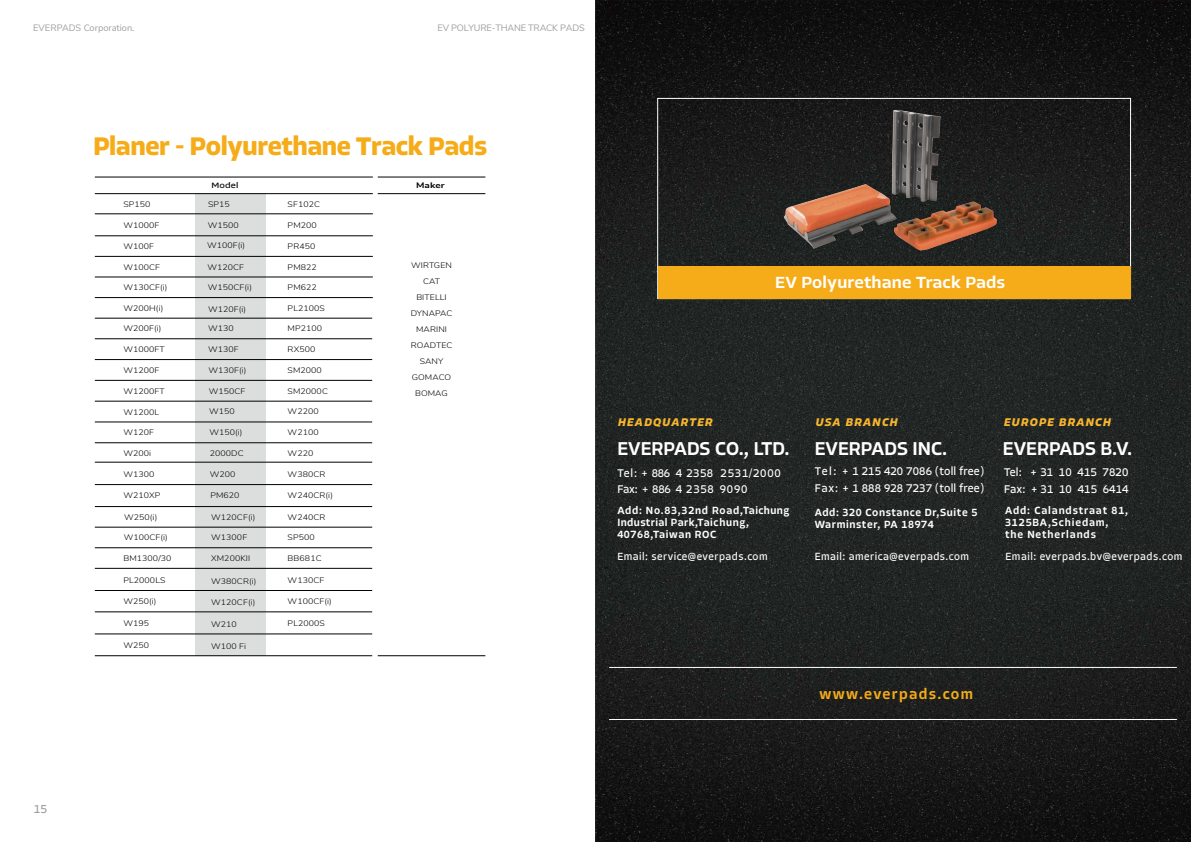
<style>
.page{position:relative;width:1191px;height:842px;background:#fff}
.page>*{position:absolute;margin:0;border:0;box-sizing:border-box;transform-origin:0 0}
.t1{font:700 26.3px "Allotrope";letter-spacing:-.015em;color:#f6ac19}
.t2{font:500 19.3px "Allotrope";letter-spacing:.005em;color:#fff}
.t3{font:500 16.7px "Allotrope";letter-spacing:.01em;color:#fff;scale:1.07 1}
.t4{font:500 15px "Allotrope";letter-spacing:.09em;color:#f6ac19}
.t5{font:12px "Allotrope";color:#9f9fa0}
.t6{font:11.6px/16.5px "Allotrope";letter-spacing:.015em;color:#fff}
.t7{font:11.6px/16.4px "Allotrope";letter-spacing:.06em;color:#fff}
.t8{font:italic 700 11.6px "Allotrope";letter-spacing:.11em;color:#f8b62d}
.t9{font:500 10.8px/12.3px "Allotrope";letter-spacing:.06em;color:#fff}
.t10{font:10.8px "Allotrope";letter-spacing:.045em;color:#fff}
.t11{font:500 10.8px/12.3px "Allotrope";letter-spacing:.08em;color:#fff}
.t12{font:9.2px "Nunito Sans";letter-spacing:-.02em;color:#9f9fa0}
.t13{font:9.2px "Nunito Sans";color:#9f9fa0}
.t14{font:300 8px/16px "Nunito Sans";letter-spacing:.01em;color:#040000;text-align:center;scale:1.1 1}
.t15{font:8px "Allotrope";letter-spacing:.01em;color:#040000;scale:1.25 1}
.t16{font:700 8px "Nunito Sans";letter-spacing:.01em;color:#040000;scale:1.25 1}
</style>
<div class="page">
<div style="left:196px;top:194px;width:70px;height:462px;background:#dcdddd"></div>
<img style="left:595px;top:0;width:596px;height:842px">
<hr style="left:609px;top:667px;width:567px;height:1px;background:#fff">
<hr style="left:609px;top:719px;width:567px;height:1px;background:#fff">
<img style="left:764px;top:85px;width:244px;height:176px">
<div style="left:657px;top:266px;width:473px;height:33px;background:#f6ac19"></div>
<hr style="left:95px;top:177px;width:278px;height:1px;background:#040000">
<hr style="left:95px;top:193px;width:278px;height:1px;background:#040000">
<hr style="left:95px;top:214px;width:278px;height:1px;background:#040000">
<hr style="left:95px;top:236px;width:278px;height:1px;background:#040000">
<hr style="left:95px;top:256px;width:278px;height:1px;background:#040000">
<hr style="left:95px;top:277px;width:278px;height:1px;background:#040000">
<hr style="left:95px;top:297px;width:278px;height:1px;background:#040000">
<hr style="left:95px;top:318px;width:277px;height:1px;background:#040000">
<hr style="left:95px;top:339px;width:277px;height:1px;background:#040000">
<hr style="left:95px;top:359px;width:277px;height:1px;background:#040000">
<hr style="left:95px;top:380px;width:277px;height:1px;background:#040000">
<hr style="left:95px;top:401px;width:277px;height:1px;background:#040000">
<hr style="left:95px;top:422px;width:277px;height:1px;background:#040000">
<hr style="left:95px;top:443px;width:277px;height:1px;background:#040000">
<hr style="left:95px;top:484px;width:277px;height:1px;background:#040000">
<hr style="left:95px;top:462px;width:277px;height:1px;background:#040000">
<hr style="left:95px;top:506px;width:277px;height:1px;background:#040000">
<hr style="left:95px;top:527px;width:277px;height:1px;background:#040000">
<hr style="left:95px;top:548px;width:277px;height:1px;background:#040000">
<hr style="left:95px;top:568px;width:277px;height:1px;background:#040000">
<hr style="left:95px;top:590px;width:277px;height:1px;background:#040000">
<hr style="left:95px;top:612px;width:277px;height:1px;background:#040000">
<hr style="left:95px;top:634px;width:277px;height:1px;background:#040000">
<hr style="left:95px;top:655px;width:277px;height:1px;background:#040000">
<hr style="left:378px;top:177px;width:107px;height:1px;background:#040000">
<hr style="left:378px;top:193px;width:107px;height:1px;background:#040000">
<hr style="left:378px;top:655px;width:107px;height:1px;background:#040000">
<p class="t13" style="left:33px;top:21px;width:103px">EVERPADS Corporation.</p>
<p class="t12" style="left:437px;top:21px;width:149px">EV POLYURE-THANE TRACK PADS</p>
<h1 class="t1" style="left:93px;top:129px;width:395px">Planer - Polyurethane Track Pads</h1>
<p class="t15" style="left:212px;top:180px;width:23px">Model</p>
<p class="t14" style="left:123px;top:195px;width:26px">SP150</p>
<p class="t14" style="left:208px;top:195px;width:21px">SP15</p>
<p class="t14" style="left:123px;top:216px;width:34px">W1000F</p>
<p class="t14" style="left:208px;top:216px;width:30px">W1500</p>
<p class="t14" style="left:123px;top:238px;width:29px">W100F</p>
<p class="t14" style="left:207px;top:237px;width:36px">W100F(i)</p>
<p class="t14" style="left:123px;top:258px;width:35px">W100CF</p>
<p class="t14" style="left:207px;top:258px;width:35px">W120CF</p>
<p class="t14" style="left:123px;top:279px;width:42px">W130CF(i)</p>
<p class="t14" style="left:208px;top:279px;width:42px">W150CF(i)</p>
<p class="t14" style="left:123px;top:299px;width:38px">W200H(i)</p>
<p class="t14" style="left:123px;top:320px;width:36px">W200F(i)</p>
<p class="t14" style="left:123px;top:341px;width:39px">W1000FT</p>
<p class="t14" style="left:123px;top:362px;width:34px">W1200F</p>
<p class="t14" style="left:123px;top:382px;width:39px">W1200FT</p>
<p class="t14" style="left:123px;top:404px;width:34px">W1200L</p>
<p class="t14" style="left:123px;top:424px;width:29px">W120F</p>
<p class="t16" style="left:416px;top:180px;width:24px">Maker</p>
<p class="t14" style="left:288px;top:195px;width:31px">SF102C</p>
<p class="t14" style="left:288px;top:216px;width:28px">PM200</p>
<p class="t14" style="left:288px;top:238px;width:27px">PR450</p>
<p class="t14" style="left:288px;top:258px;width:28px">PM822</p>
<p class="t14" style="left:288px;top:279px;width:28px">PM622</p>
<p class="t14" style="left:288px;top:299px;width:35px">PL2100S</p>
<p class="t14" style="left:288px;top:320px;width:33px">MP2100</p>
<p class="t14" style="left:288px;top:341px;width:27px">RX500</p>
<p class="t14" style="left:288px;top:361px;width:33px">SM2000</p>
<p class="t14" style="left:288px;top:382px;width:38px">SM2000C</p>
<p class="t14" style="left:288px;top:403px;width:30px">W2200</p>
<p class="t14" style="left:288px;top:424px;width:30px">W2100</p>
<p class="t14" style="left:288px;top:445px;width:25px">W220</p>
<p class="t14" style="left:288px;top:466px;width:36px">W380CR</p>
<p class="t14" style="left:288px;top:487px;width:43px">W240CR(i)</p>
<p class="t14" style="left:288px;top:508px;width:36px">W240CR</p>
<p class="t14" style="left:288px;top:529px;width:26px">SP500</p>
<p class="t14" style="left:411px;top:256px;width:40px">WIRTGEN<br>CAT<br>BITELLI<br>DYNAPAC<br>MARINI<br>ROADTEC<br>SANY<br>GOMACO<br>BOMAG</p>
<p class="t14" style="left:208px;top:301px;width:36px">W120F(i)</p>
<p class="t14" style="left:208px;top:320px;width:25px">W130</p>
<p class="t14" style="left:208px;top:341px;width:29px">W130F</p>
<p class="t14" style="left:208px;top:361px;width:36px">W130F(i)</p>
<p class="t14" style="left:209px;top:382px;width:35px">W150CF</p>
<p class="t14" style="left:209px;top:403px;width:25px">W150</p>
<p class="t14" style="left:209px;top:424px;width:32px">W150(i)</p>
<p class="t14" style="left:123px;top:445px;width:27px">W200i</p>
<p class="t14" style="left:210px;top:445px;width:32px">2000DC</p>
<p class="t14" style="left:123px;top:466px;width:30px">W1300</p>
<p class="t14" style="left:210px;top:466px;width:25px">W200</p>
<p class="t14" style="left:123px;top:487px;width:35px">W210XP</p>
<p class="t14" style="left:210px;top:487px;width:28px">PM620</p>
<p class="t14" style="left:124px;top:508px;width:32px">W250(i)</p>
<p class="t14" style="left:211px;top:508px;width:42px">W120CF(i)</p>
<p class="t14" style="left:124px;top:529px;width:42px">W100CF(i)</p>
<p class="t14" style="left:211px;top:529px;width:34px">W1300F</p>
<p class="t14" style="left:123px;top:550px;width:45px">BM1300/30</p>
<p class="t14" style="left:211px;top:550px;width:37px">XM200KII</p>
<p class="t14" style="left:288px;top:550px;width:32px">BB681C</p>
<p class="t14" style="left:123px;top:572px;width:40px">PL2000LS</p>
<p class="t14" style="left:211px;top:572px;width:43px">W380CR(i)</p>
<p class="t14" style="left:288px;top:572px;width:35px">W130CF</p>
<p class="t14" style="left:123px;top:593px;width:32px">W250(i)</p>
<p class="t14" style="left:211px;top:594px;width:42px">W120CF(i)</p>
<p class="t14" style="left:288px;top:593px;width:42px">W100CF(i)</p>
<p class="t14" style="left:123px;top:615px;width:25px">W195</p>
<p class="t14" style="left:211px;top:616px;width:25px">W210</p>
<p class="t14" style="left:288px;top:615px;width:35px">PL2000S</p>
<p class="t14" style="left:123px;top:637px;width:25px">W250</p>
<p class="t14" style="left:211px;top:637px;width:33px">W100 Fi</p>
<h3 class="t5" style="left:34px;top:800px;width:15px">15</h3>
<h3 class="t3" style="left:775px;top:272px;width:216px">EV Polyurethane Track Pads</h3>
<h3 class="t8" style="left:618px;top:415px;width:96px">HEADQUARTER</h3>
<h2 class="t2" style="left:617px;top:436px;width:174px">EVERPADS CO., LTD.</h2>
<h3 class="t7" style="left:617px;top:465px;width:165px">Tel: + 886 4 2358 2531/2000<br>Fax: + 886 4 2358 9090</h3>
<h3 class="t9" style="left:617px;top:504px;width:173px">Add: No.83,32nd Road,Taichung<br>Industrial Park,Taichung,<br>40768,Taiwan ROC</h3>
<h3 class="t10" style="left:617px;top:550px;width:152px">Email: service@everpads.com</h3>
<h3 class="t8" style="left:815px;top:415px;width:84px">USA BRANCH</h3>
<h2 class="t2" style="left:814px;top:436px;width:134px">EVERPADS INC.</h2>
<h3 class="t6" style="left:814px;top:463px;width:171px">Tel: + 1 215 420 7086 (toll free)</h3>
<h3 class="t9" style="left:814px;top:506px;width:164px">Add: 320 Constance Dr,Suite 5<br>Warminster, PA 18974</h3>
<h3 class="t10" style="left:814px;top:550px;width:156px">Email: america@everpads.com</h3>
<h3 class="t6" style="left:814px;top:480px;width:171px">Fax: + 1 888 928 7237 (toll free)</h3>
<h3 class="t8" style="left:1004px;top:415px;width:108px">EUROPE BRANCH</h3>
<h2 class="t2" style="left:1002px;top:436px;width:131px">EVERPADS B.V.</h2>
<h3 class="t6" style="left:1004px;top:464px;width:126px">Tel: + 31 10 415 7820<br>Fax: + 31 10 415 6414</h3>
<h3 class="t11" style="left:1005px;top:504px;width:125px">Add: Calandstraat 81,<br>3125BA,Schiedam, the Netherlands</h3>
<h3 class="t10" style="left:1005px;top:550px;width:178px">Email: everpads.bv@everpads.com</h3>
<h3 class="t4" style="left:819px;top:684px;width:155px">www.everpads.com</h3>
</div>
